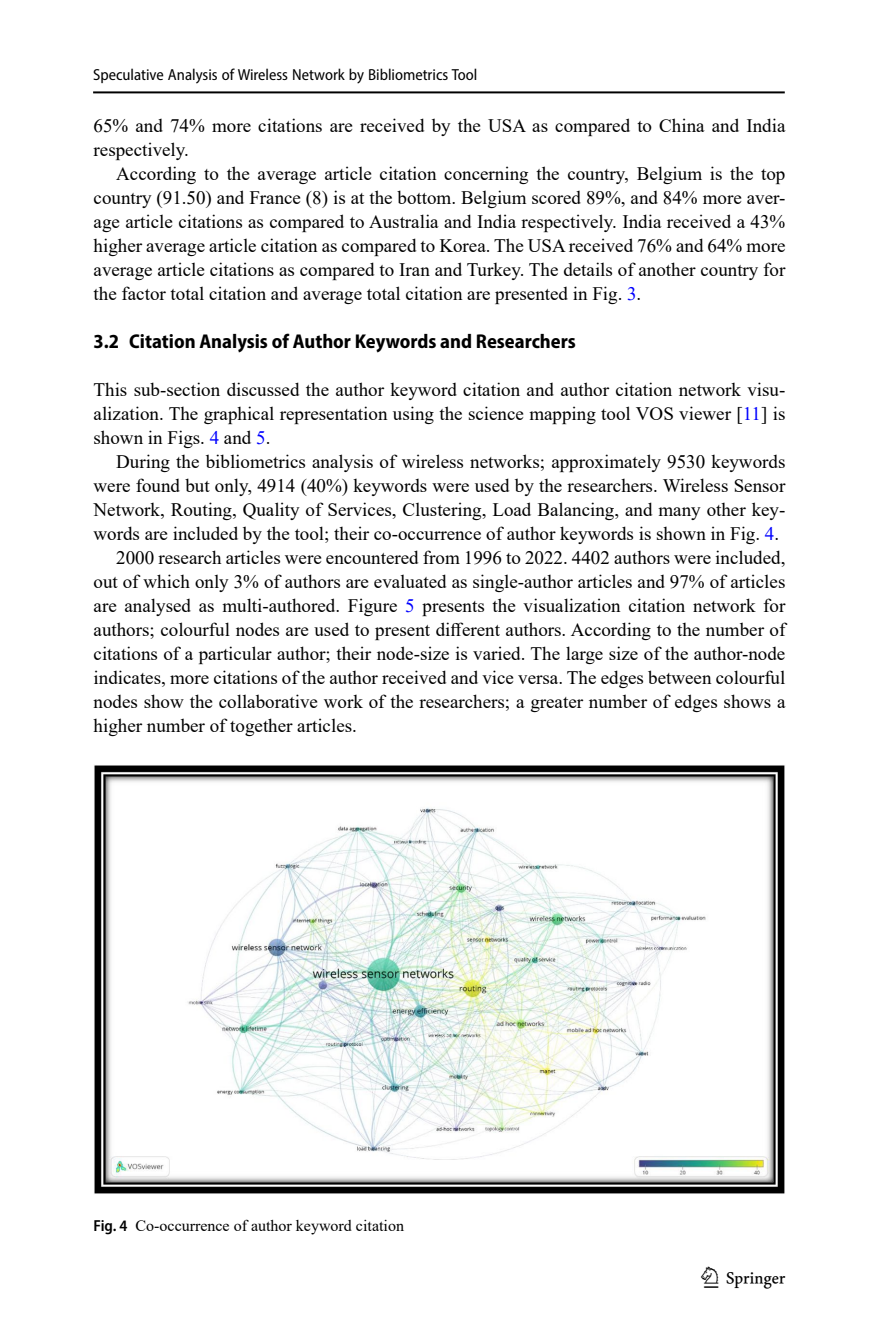
<style>
.page{position:relative;width:879px;height:1333px;background:#fff}
.page>*{position:absolute;margin:0;border:0;box-sizing:border-box;transform-origin:0 0}
.t1{font:30px "Springnew";color:#000}
.Head_2{font:700 semi-condensed 20px "Myriad Pro";color:#000}
.Body_Text_Indent{font:19px/24px "Times New Roman";color:#000;text-align:justify}
.Body_Text{font:19px/24px "Times New Roman";color:#000;text-align:justify}
.t2{font:semi-condensed 16px "Myriad Pro";color:#000}
.Figure_Caption{font:16px "Times New Roman";color:#000}
.s1{color:#00f}
.s2{font-family:"Myriad Pro";font-weight:600;font-stretch:semi-condensed}
</style>
<div class="page">
<hr style="left:93px;top:91px;width:692px;height:2px;background:#000">
<img style="left:94px;top:765px;width:691px;height:429px">
<p class="t2" style="left:93px;top:65px;width:386px">Speculative Analysis of Wireless Network by Bibliometrics Tool</p>
<p class="Body_Text_Indent" style="left:94px;top:113px;width:693px">65% and 74% more citations are received by the USA as compared to China and India respectively.</p>
<p class="Body_Text_Indent" style="left:94px;top:161px;width:693px;text-indent:23px">According to the average article citation concerning the country, Belgium is the top country (91.50) and France (8) is at the bottom. Belgium scored 89%, and 84% more aver&shy;age article citations as compared to Australia and India respectively. India received a 43% higher average article citation as compared to Korea. The USA received 76% and 64% more average article citations as compared to Iran and Turkey. The details of another country for the factor total citation and average total citation are presented in Fig. <span class="s1">3</span>.</p>
<p class="Head_2" style="left:94px;top:328px;width:484px">3.2 Citation Analysis of Author Keywords and Researchers</p>
<p class="Body_Text" style="left:94px;top:377px;width:693px">This sub-section discussed the author keyword citation and author citation network visu&shy;alization. The graphical representation using the science mapping tool VOS viewer [<span class="s1">11</span>] is shown in Figs. <span class="s1">4</span> and <span class="s1">5</span>.</p>
<p class="Body_Text_Indent" style="left:94px;top:449px;width:693px;text-indent:23px">During the bibliometrics analysis of wireless networks; approximately 9530 keywords were found but only, 4914 (40%) keywords were used by the researchers. Wireless Sensor Network, Routing, Quality of Services, Clustering, Load Balancing, and many other key&shy;words are included by the tool; their co-occurrence of author keywords is shown in Fig. <span class="s1">4</span>.</p>
<p class="Body_Text_Indent" style="left:94px;top:545px;width:693px;text-indent:23px">2000 research articles were encountered from 1996 to 2022. 4402 authors were included, out of which only 3% of authors are evaluated as single-author articles and 97% of articles are analysed as multi-authored. Figure <span class="s1">5</span> presents the visualization citation network for authors; colourful nodes are used to present different authors. According to the number of citations of a particular author; their node-size is varied. The large size of the author-node indicates, more citations of the author received and vice versa. The edges between colourful nodes show the collaborative work of the researchers; a greater number of edges shows a higher number of together articles.</p>
<p class="Figure_Caption" style="left:94px;top:1214px;width:312px"><span class="s2">Fig. 4</span> Co-occurrence of author keyword citation</p>
<h1 class="t1" style="left:704px;top:1260px;width:83px">1 3</h1>
</div>
